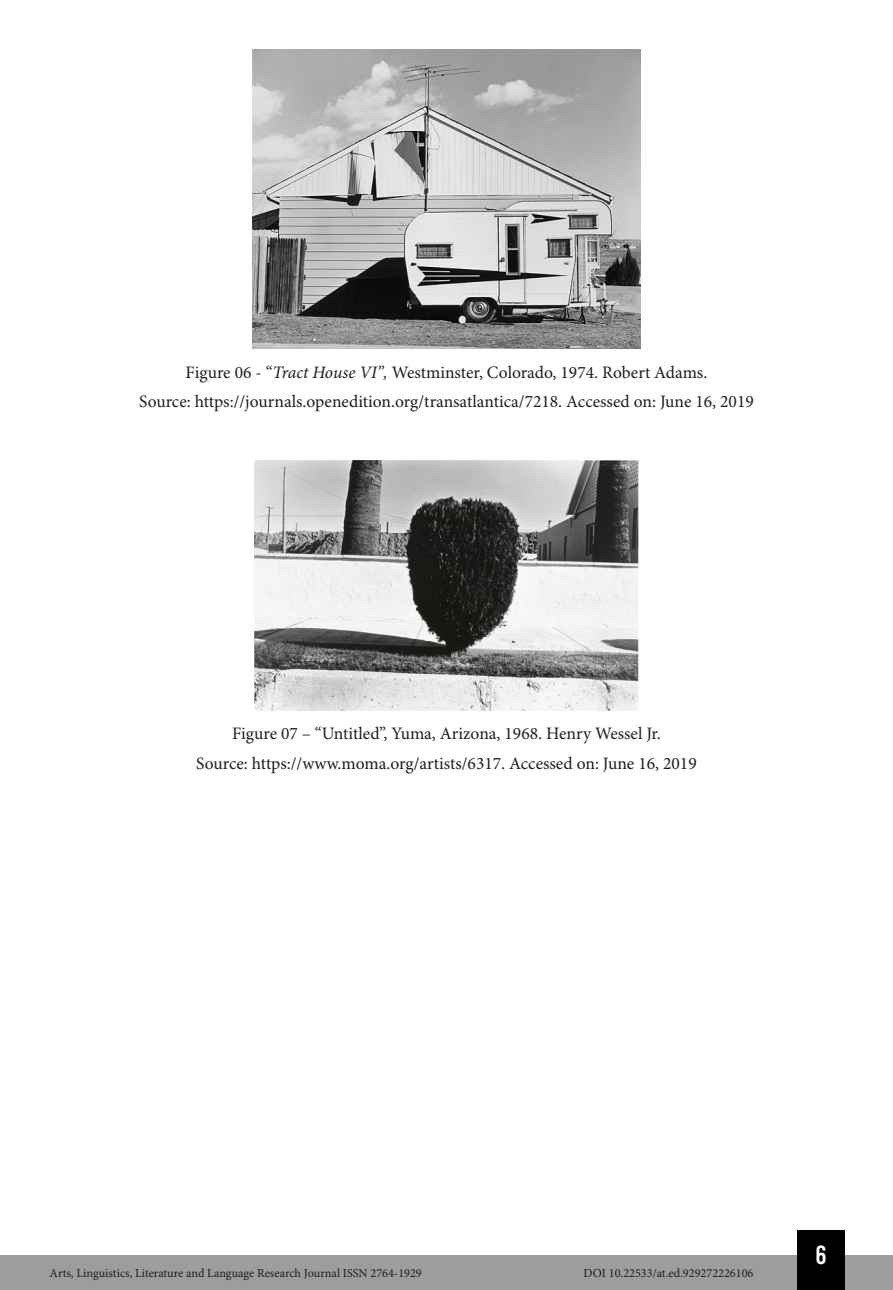
<style>
.page{position:relative;width:893px;height:1290px;background:#fff}
.page>*{position:absolute;margin:0;border:0;box-sizing:border-box;transform-origin:0 0}
.t1{font:26.25px "Bebas Kai";color:#fff}
.t2{font:17.5px/29.4px "Minion Pro";color:#1d1d1b;text-align:center}
.t3{font:12.25px "Minion Pro";color:#1d1d1b}
.s1{font-style:italic}
</style>
<div class="page">
<div style="left:0;top:1255px;width:893px;height:35px;background:#9d9d9d"></div>
<div style="left:797px;top:1230px;width:48px;height:60px;background:#000"></div>
<img style="left:253px;top:50px;width:387px;height:298px">
<img style="left:255px;top:460px;width:383px;height:250px">
<p class="t2" style="left:139px;top:358px;width:616px">Figure 06 - “<span class="s1">Tract House VI”,</span> Westminster, Colorado, 1974. Robert Adams.<br>Source: https://journals.openedition.org/transatlantica/7218. Accessed on: June 16, 2019</p>
<p class="t2" style="left:196px;top:720px;width:502px">Figure 07 – “Untitled”, Yuma, Arizona, 1968. Henry Wessel Jr.<br>Source: https://www.moma.org/artists/6317. Accessed on: June 16, 2019</p>
<p class="t3" style="left:50px;top:1266px;width:374px">Arts, Linguistics, Literature and Language Research Journal ISSN 2764-1929</p>
<p class="t3" style="left:584px;top:1266px;width:171px">DOI 10.22533/at.ed.929272226106</p>
<h1 class="t1" style="left:815px;top:1241px;width:13px">6</h1>
</div>
